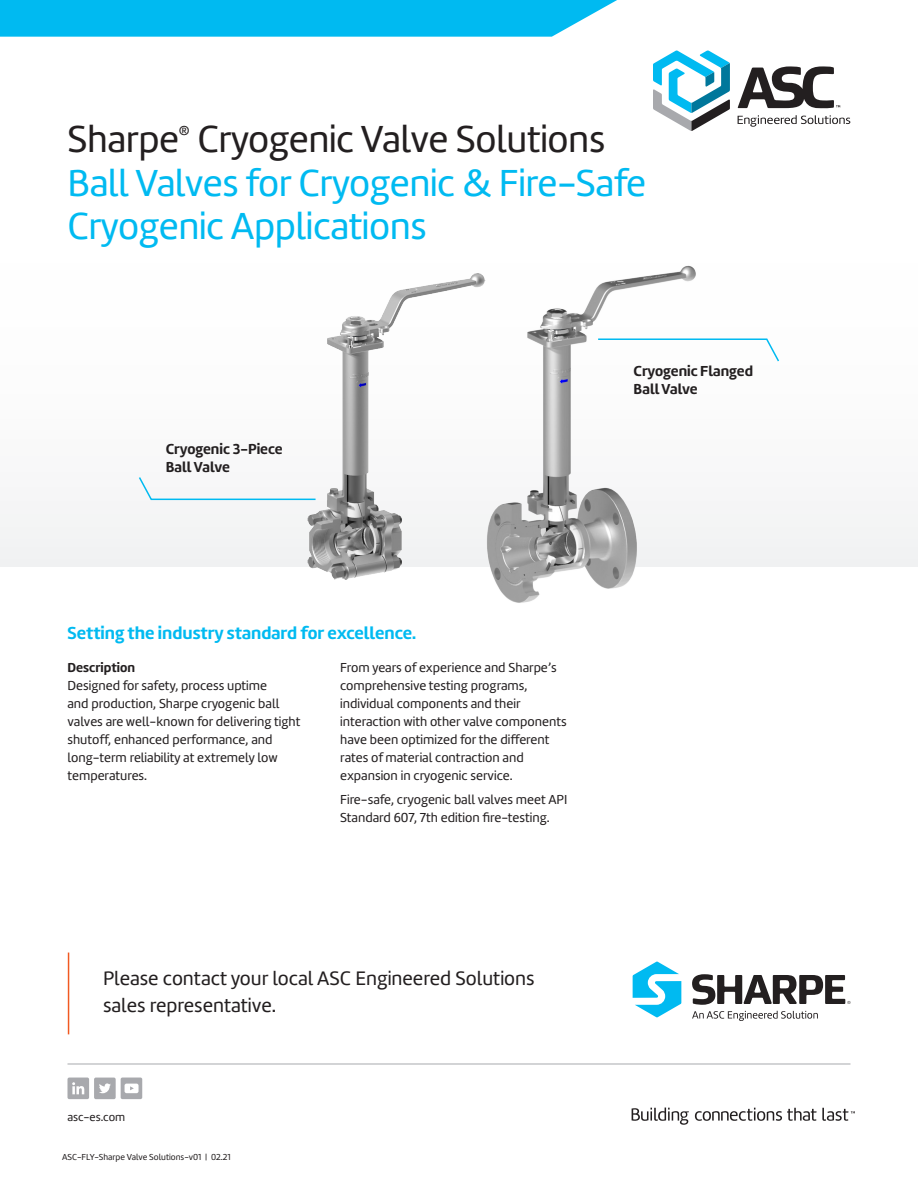
<style>
.page{position:relative;width:918px;height:1188px;background:#fff}
.page>*{position:absolute;margin:0;border:0;box-sizing:border-box;transform-origin:0 0}
.Title_-_Document{font:39px/43.5px "Marine";letter-spacing:-.01em;color:#00baf1}
.Title_-_Document-2{font:39px "Marine";letter-spacing:-.01em;color:#231f20}
.Callout_-_Call_to_ac{font:20.25px/27px "Marine";color:#231f20}
.Title_-_Section{font:700 18px "Marine";color:#00baf1}
.t1{font:700 15px/18px "Marine";color:#231f20}
.Title_-_Document-3{font:14.85px "Marine";color:#231f20}
.Body_-_Text{font:13.5px/18px "Marine";color:#231f20}
.Body_-_Title{font:700 13.5px "Marine";color:#231f20}
.t2{font:12px "Marine";color:#231f20}
.Submittal_Code_Date{font:9px "Marine";color:#231f20}
.s1{color:#231f20}
</style>
<div class="page">
<svg style="left:632px;top:1108px;width:223px;height:17px"></svg>
<div style="left:94px;top:1078px;width:22px;height:21px;background:#a8a9ad;border-radius:2px"></div>
<svg style="left:99px;top:1083px;width:12px;height:10px"></svg>
<div style="left:68px;top:1078px;width:21px;height:21px;background:#a8a9ad;border-radius:2px"></div>
<svg style="left:72px;top:1082px;width:12px;height:12px"></svg>
<div style="left:121px;top:1078px;width:21px;height:21px;background:#a8a9ad;border-radius:2px"></div>
<svg style="left:125px;top:1084px;width:14px;height:9px"></svg>
<hr style="left:68px;top:1064px;width:782px;height:1px;background:#a8a9ad">
<svg style="left:738px;top:66px;width:112px;height:61px"></svg>
<svg style="left:653px;top:50px;width:77px;height:81px"></svg>
<svg style="left:0;top:0;width:617px;height:37px;background:#0fbef1"></svg>
<hr style="left:68px;top:953px;width:1px;height:81px;background:#f15921">
<svg style="left:138px;top:477px;width:134px;height:24px"></svg>
<svg style="left:713px;top:338px;width:66px;height:24px"></svg>
<img style="left:496px;top:265px;width:217px;height:338px">
<img style="left:272px;top:266px;width:251px;height:318px">
<svg style="left:692px;top:1011px;width:126px;height:10px"></svg>
<svg style="left:692px;top:974px;width:158px;height:31px"></svg>
<svg style="left:633px;top:962px;width:48px;height:55px"></svg>
<p class="Title_-_Document" style="left:68px;top:117px;width:580px;text-indent:130px"><span class="s1">Cryogenic Valve Solutions<br></span>Ball Valves for Cryogenic &amp; Fire-Safe<br>Cryogenic Applications</p>
<p class="Title_-_Document-2" style="left:68px;top:115px;width:113px">Sharpe</p>
<p class="Title_-_Document-3" style="left:179px;top:120px;width:12px">®</p>
<p class="t1" style="left:166px;top:440px;width:118px">Cryogenic 3-Piece<br>Ball Valve</p>
<p class="Title_-_Section" style="left:68px;top:621px;width:350px">Setting the industry standard for excellence.</p>
<p class="Body_-_Title" style="left:68px;top:658px;width:69px">Description</p>
<p class="Body_-_Text" style="left:68px;top:676px;width:235px">Designed for safety, process uptime<br>and production, Sharpe cryogenic ball valves are well-known for delivering tight shutoff, enhanced performance, and long-term reliability at extremely low temperatures.</p>
<p class="Body_-_Text" style="left:340px;top:658px;width:228px">From years of experience and Sharpe’s comprehensive testing programs, individual components and their interaction with other valve components have been optimized for the different rates of material contraction and expansion in cryogenic service.</p>
<p class="Body_-_Text" style="left:340px;top:790px;width:229px">Fire-safe, cryogenic ball valves meet API<br>Standard 607, 7th edition fire-testing.</p>
<p class="Callout_-_Call_to_ac" style="left:103px;top:965px;width:433px">Please contact your local ASC Engineered Solutions sales representative.</p>
<p class="t2" style="left:68px;top:1109px;width:59px">asc-es.com</p>
<p class="Submittal_Code_Date" style="left:62px;top:1151px;width:170px">ASC-FLY-Sharpe Valve Solutions-v01 | 02.21</p>
<p class="t1" style="left:634px;top:361px;width:121px">Cryogenic Flanged<br>Ball Valve</p>
</div>
